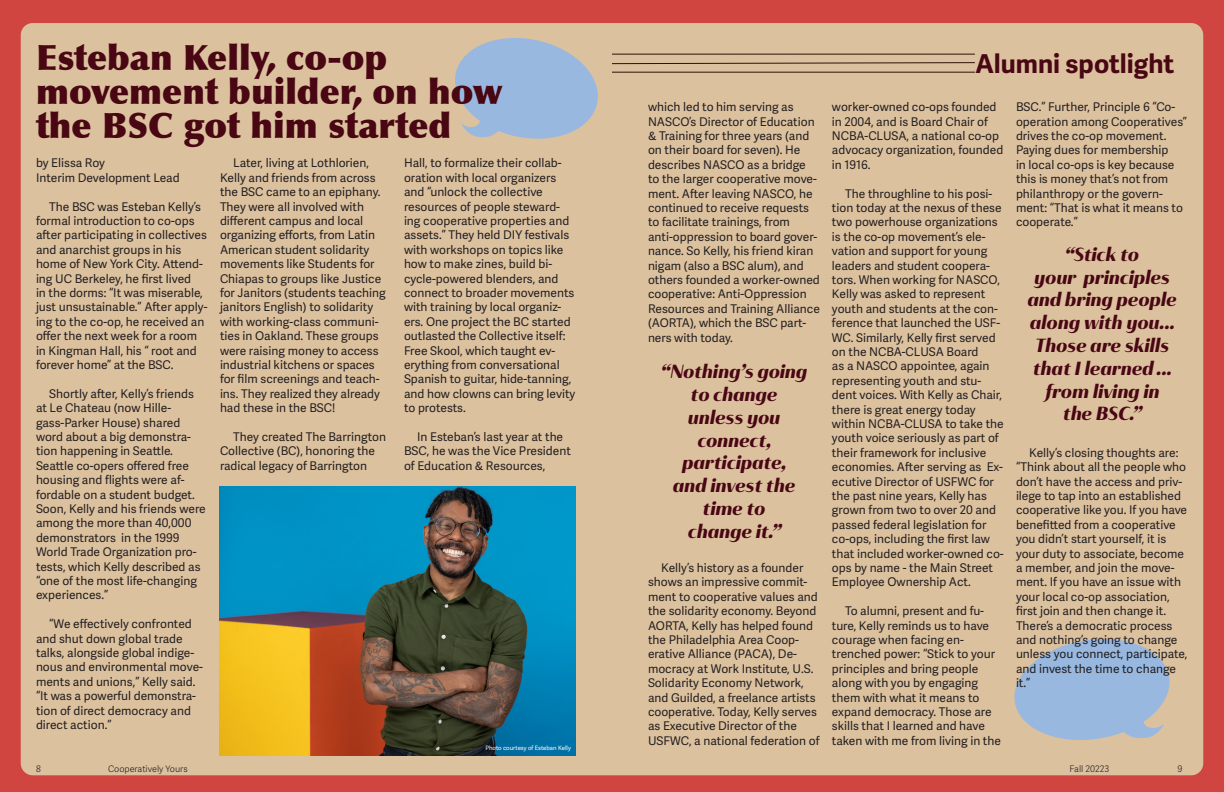
<style>
.page{position:relative;width:1224px;height:792px;background:#d14541}
.page>*{position:absolute;margin:0;border:0;box-sizing:border-box;transform-origin:0 0}
.t1{font:900 35px "Optima";color:#490613}
.t2{font:700 26px "Adelle Sans";color:#490613}
.t3{font:19px/22.8px "Haboro Contrast Nor Bla It";color:#490613;text-align:center}
.t4{font:12px/14.4px "Adelle Sans";color:#231f20}
.t5{font:300 9px "Adelle Sans";color:#231f20}
.t6{font:6px "Adelle Sans";color:#fff}
</style>
<div class="page">
<div style="left:21px;top:23px;width:1182px;height:752px;background:#dcc19f;border-radius:12px"></div>
<svg style="left:455px;top:38px;width:143px;height:101px"></svg>
<svg style="left:1014px;top:639px;width:156px;height:101px"></svg>
<hr style="left:612px;top:54px;width:363px;height:1px;background:#2e1107">
<svg style="left:612px;top:62px;width:363px;height:3px"></svg>
<hr style="left:612px;top:72px;width:363px;height:1px;background:#2e1107">
<img style="left:219px;top:486px;width:357px;height:270px">
<p class="t1" style="left:36px;top:36px;width:353px">Esteban Kelly, co-op</p>
<p class="t1" style="left:36px;top:70px;width:468px">movement builder, on how</p>
<p class="t1" style="left:36px;top:104px;width:417px">the BSC got him started</p>
<p class="t4" style="left:36px;top:156px;width:71px">by Elissa Roy</p>
<p class="t4" style="left:36px;top:171px;width:145px">Interim Development Lead</p>
<p class="t4" style="left:36px;top:200px;width:173px;text-indent:13px">The BSC was Esteban Kelly’s formal introduction to co-ops after participating in collectives and anarchist groups in his home of New York City. Attend&shy;ing UC Berkeley, he first lived<br>in the dorms: “It was miserable, just unsustainable.” After apply&shy;ing to the co-op, he received an offer the next week for a room in Kingman Hall, his “ root and forever home” at the BSC.</p>
<p class="t4" style="left:36px;top:387px;width:171px;text-indent:13px">Shortly after, Kelly’s friends at Le Chateau (now Hille&shy;gass-Parker House) shared word about a big demonstra&shy;tion happening in Seattle.<br>Seattle co-opers offered free housing and flights were af&shy;fordable on a student budget.<br>Soon, Kelly and his friends were among the more than 40,000 demonstrators in the 1999<br>World Trade Organization pro&shy;tests, which Kelly described as “one of the most life-changing experiences.”</p>
<p class="t4" style="left:36px;top:617px;width:169px;text-indent:13px">“We effectively confronted and shut down global trade talks, alongside global indige&shy;nous and environmental move&shy;ments and unions,” Kelly said. “It was a powerful demonstra&shy;tion of direct democracy and direct action.”</p>
<p class="t4" style="left:404px;top:156px;width:173px">Hall, to formalize their collab&shy;oration with local organizers and “unlock the collective resources of people steward&shy;ing cooperative properties and assets.” They held DIY festivals with workshops on topics like how to make zines, build bi&shy;cycle-powered blenders, and connect to broader movements with training by local organiz&shy;ers. One project the BC started outlasted the Collective itself:<br>Free Skool, which taught ev&shy;erything from conversational<br>Spanish to guitar, hide-tanning, and how clowns can bring levity to protests.</p>
<p class="t4" style="left:404px;top:430px;width:168px;text-indent:13px">In Esteban’s last year at the<br>BSC, he was the Vice President of Education &amp; Resources,</p>
<p class="t4" style="left:220px;top:156px;width:167px;text-indent:13px">Later, living at Lothlorien,<br>Kelly and friends from across the BSC came to an epiphany.<br>They were all involved with different campus and local organizing efforts, from Latin<br>American student solidarity movements like Students for<br>Chiapas to groups like Justice for Janitors (students teaching janitors English) to solidarity with working-class communi&shy;ties in Oakland. These groups were raising money to access industrial kitchens or spaces for film screenings and teach&shy;ins. They realized they already had these in the BSC!</p>
<p class="t4" style="left:220px;top:430px;width:168px;text-indent:13px">They created The Barrington<br>Collective (BC), honoring the radical legacy of Barrington</p>
<p class="t6" style="left:485px;top:745px;width:87px">Photo courtesy of Esteban Kelly</p>
<p class="t4" style="left:648px;top:100px;width:173px">which led to him serving as<br>NASCO’s Director of Education &amp; Training for three years (and on their board for seven). He describes NASCO as a bridge to the larger cooperative move&shy;ment. After leaving NASCO, he continued to receive requests to facilitate trainings, from anti-oppression to board gover&shy;nance. So Kelly, his friend kiran nigam (also a BSC alum), and others founded a worker-owned cooperative: Anti-Oppression<br>Resources and Training Alliance (AORTA), which the BSC part&shy;ners with today.</p>
<p class="t3" style="left:661px;top:360px;width:148px">“Nothing’s going</p>
<p class="t3" style="left:691px;top:383px;width:88px">to change</p>
<p class="t3" style="left:688px;top:406px;width:94px">unless you</p>
<p class="t3" style="left:697px;top:428px;width:76px">connect,</p>
<p class="t3" style="left:682px;top:451px;width:106px">participate,</p>
<p class="t3" style="left:673px;top:474px;width:124px">and invest the</p>
<p class="t3" style="left:703px;top:497px;width:64px">time to</p>
<p class="t3" style="left:688px;top:520px;width:95px">change it.”</p>
<p class="t4" style="left:648px;top:561px;width:173px;text-indent:13px">Kelly’s history as a founder shows an impressive commit&shy;ment to cooperative values and the solidarity economy. Beyond<br>AORTA, Kelly has helped found the Philadelphia Area Coop&shy;erative Alliance (PACA), De&shy;mocracy at Work Institute, U.S.<br>Solidarity Economy Network, and Guilded, a freelance artists cooperative. Today, Kelly serves as Executive Director of the<br>USFWC, a national federation of</p>
<p class="t2" style="left:975px;top:48px;width:200px">Alumni spotlight</p>
<p class="t4" style="left:832px;top:100px;width:173px">worker-owned co-ops founded in 2004, and is Board Chair of<br>NCBA-CLUSA, a national co-op advocacy organization, founded in 1916.</p>
<p class="t4" style="left:832px;top:187px;width:173px;text-indent:13px">The throughline to his posi&shy;tion today at the nexus of these two powerhouse organizations is the co-op movement’s ele&shy;vation and support for young leaders and student coopera&shy;tors. When working for NASCO,<br>Kelly was asked to represent youth and students at the con&shy;ference that launched the USF-<br>WC. Similarly, Kelly first served on the NCBA-CLUSA Board<br>as a NASCO appointee, again representing youth and stu&shy;dent voices. With Kelly as Chair, there is great energy today within NCBA-CLUSA to take the youth voice seriously as part of their framework for inclusive economies. After serving as Ex&shy;ecutive Director of USFWC for the past nine years, Kelly has grown from two to over 20 and passed federal legislation for co-ops, including the first law that included worker-owned co&shy;ops by name - the Main Street<br>Employee Ownership Act.</p>
<p class="t4" style="left:832px;top:604px;width:171px;text-indent:13px">To alumni, present and fu&shy;ture, Kelly reminds us to have courage when facing en&shy;trenched power: “Stick to your principles and bring people along with you by engaging them with what it means to expand democracy. Those are skills that I learned and have taken with me from living in the</p>
<p class="t4" style="left:1016px;top:100px;width:172px">BSC.” Further, Principle 6 “Co&shy;operation among Cooperatives” drives the co-op movement.<br>Paying dues for membership<br>in local co-ops is key because this is money that’s not from philanthropy or the govern&shy;ment: “That is what it means to cooperate.”</p>
<p class="t3" style="left:1065px;top:243px;width:76px">“Stick to</p>
<p class="t3" style="left:1027px;top:265px;width:151px">your principles and bring people</p>
<p class="t3" style="left:1030px;top:311px;width:147px;text-align:left">along with you...<br>Those are skills that I learned ...</p>
<p class="t3" style="left:1044px;top:379px;width:117px">from living in</p>
<p class="t3" style="left:1063px;top:402px;width:81px">the BSC.”</p>
<p class="t4" style="left:1016px;top:446px;width:173px;text-indent:13px">Kelly’s closing thoughts are: “Think about all the people who don’t have the access and priv&shy;ilege to tap into an established cooperative like you. If you have benefitted from a cooperative you didn’t start yourself, it is your duty to associate, become a member, and join the move&shy;ment. If you have an issue with your local co-op association, first join and then change it.<br>There’s a democratic process and nothing’s going to change unless you connect, participate, and invest the time to change it.”</p>
<p class="t5" style="left:36px;top:764px;width:6px">8</p>
<p class="t5" style="left:108px;top:764px;width:81px">Cooperatively Yours</p>
<p class="t5" style="left:1070px;top:764px;width:41px">Fall 20223</p>
<p class="t5" style="left:1178px;top:764px;width:7px">9</p>
</div>
